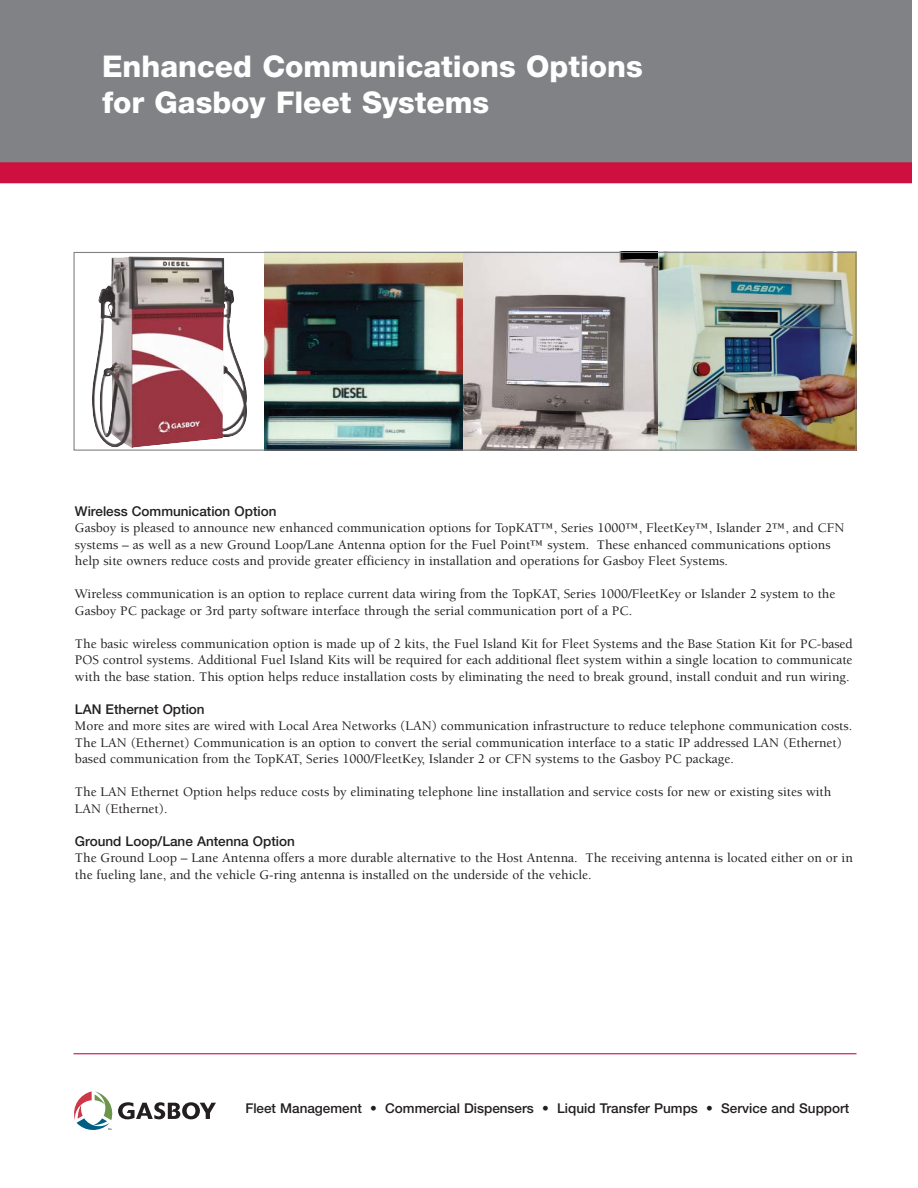
<style>
.page{position:relative;width:918px;height:1188px;background:#fff}
.page>*{position:absolute;margin:0;border:0;box-sizing:border-box;transform-origin:0 0}
.t1{font:800 30px/36px "Helvetica Neue";color:#fff}
.t2{font:500 13.5px/16.5px "Berkeley";color:#231f20}
.t3{font:500 13.5px "Helvetica Neue";color:#231f20}
</style>
<div class="page">
<img style="left:462px;top:254px;width:196px;height:195px">
<img style="left:658px;top:252px;width:199px;height:198px">
<img style="left:264px;top:254px;width:198px;height:195px">
<div style="left:0;top:0;width:912px;height:176px;background:#808285"></div>
<div style="left:0;top:162px;width:912px;height:21px;background:#ce1041"></div>
<hr style="left:74px;top:1053px;width:783px;height:1px;background:#ce1041">
<svg style="left:74px;top:1091px;width:142px;height:39px"></svg>
<img style="left:92px;top:256px;width:155px;height:192px">
<div style="left:73px;top:252px;width:783px;height:199px;border:1px solid #808285"></div>
<h1 class="t1" style="left:102px;top:51px;width:542px">Enhanced Communications Options for Gasboy Fleet Systems</h1>
<p class="t3" style="left:75px;top:506px;width:203px">Wireless Communication Option</p>
<p class="t2" style="left:75px;top:521px;width:771px">Gasboy is pleased to announce new enhanced communication options for TopKAT™, Series 1000™, FleetKey™, Islander 2™, and CFN systems – as well as a new Ground Loop/Lane Antenna option for the Fuel Point™ system. These enhanced communications options help site owners reduce costs and provide greater efficiency in installation and operations for Gasboy Fleet Systems.</p>
<p class="t2" style="left:75px;top:587px;width:762px">Wireless communication is an option to replace current data wiring from the TopKAT, Series 1000/FleetKey or Islander 2 system to the<br>Gasboy PC package or 3rd party software interface through the serial communication port of a PC.</p>
<p class="t2" style="left:75px;top:636px;width:779px;text-align:justify">The basic wireless communication option is made up of 2 kits, the Fuel Island Kit for Fleet Systems and the Base Station Kit for PC-based POS control systems. Additional Fuel Island Kits will be required for each additional fleet system within a single location to communicate with the base station. This option helps reduce installation costs by eliminating the need to break ground, install conduit and run wiring.</p>
<p class="t3" style="left:75px;top:704px;width:131px">LAN Ethernet Option</p>
<p class="t2" style="left:75px;top:719px;width:779px">More and more sites are wired with Local Area Networks (LAN) communication infrastructure to reduce telephone communication costs.<br>The LAN (Ethernet) Communication is an option to convert the serial communication interface to a static IP addressed LAN (Ethernet) based communication from the TopKAT, Series 1000/FleetKey, Islander 2 or CFN systems to the Gasboy PC package.</p>
<p class="t2" style="left:75px;top:785px;width:758px">The LAN Ethernet Option helps reduce costs by eliminating telephone line installation and service costs for new or existing sites with<br>LAN (Ethernet).</p>
<p class="t3" style="left:75px;top:836px;width:221px">Ground Loop/Lane Antenna Option</p>
<p class="t2" style="left:75px;top:851px;width:779px">The Ground Loop – Lane Antenna offers a more durable alternative to the Host Antenna. The receiving antenna is located either on or in the fueling lane, and the vehicle G-ring antenna is installed on the underside of the vehicle.</p>
<p class="t3" style="left:245px;top:1104px;width:606px">Fleet Management • Commercial Dispensers • Liquid Transfer Pumps • Service and Support</p>
</div>
